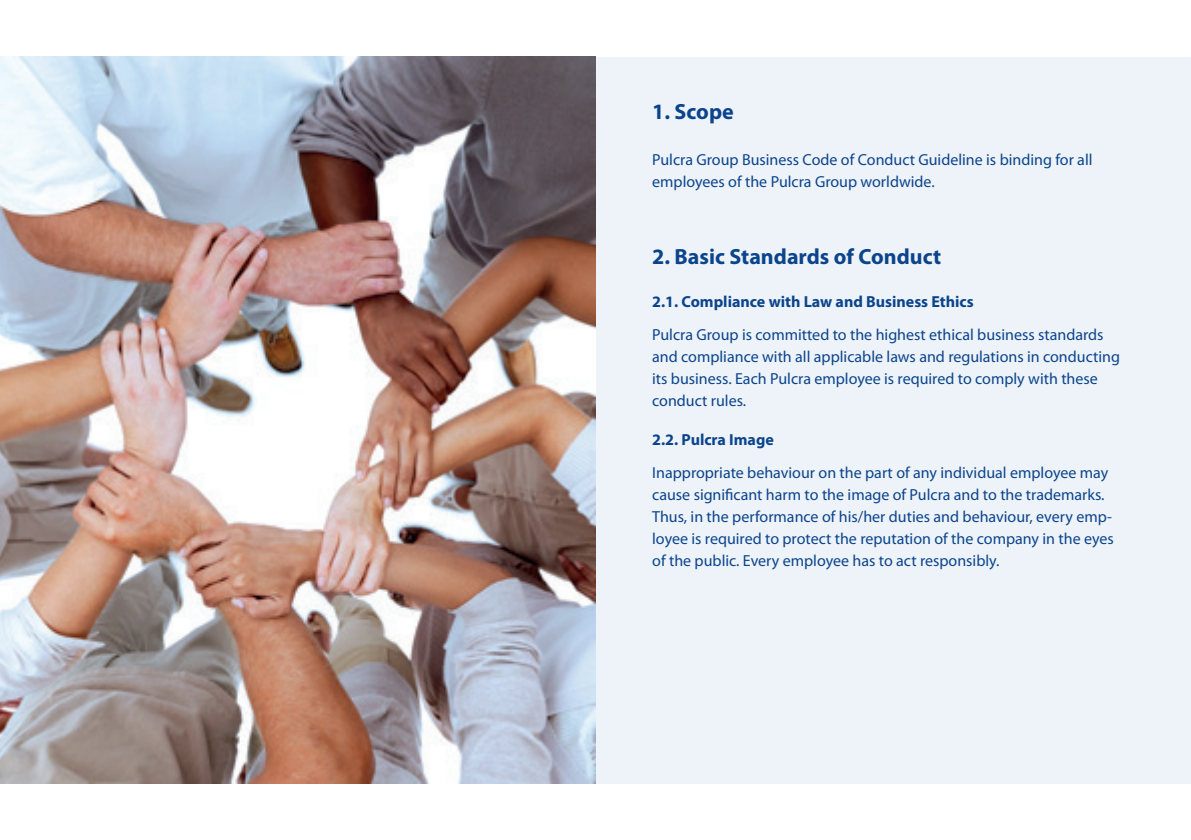
<style>
.page{position:relative;width:1191px;height:840px;background:#fff}
.page>*{position:absolute;margin:0;border:0;box-sizing:border-box;transform-origin:0 0}
.t1{font:700 22px "Myriad Pro";color:#0c448c}
.t2{font:16px/22px "Myriad Pro";color:#0c448c}
.t3{font:700 16px "Myriad Pro";color:#0c448c}
</style>
<div class="page">
<div style="left:595px;top:57px;width:596px;height:725px;background:#edf3f9"></div>
<img style="left:0;top:57px;width:595px;height:725px">
<p class="t1" style="left:652px;top:97px;width:83px">1. Scope</p>
<p class="t2" style="left:652px;top:148px;width:442px">Pulcra Group Business Code of Conduct Guideline is binding for all employees of the Pulcra Group worldwide.</p>
<p class="t1" style="left:652px;top:242px;width:290px">2. Basic Standards of Conduct</p>
<p class="t3" style="left:652px;top:291px;width:323px">2.1. Compliance with Law and Business Ethics</p>
<p class="t2" style="left:652px;top:323px;width:469px">Pulcra Group is committed to the highest ethical business standards and compliance with all applicable laws and regulations in conducting its business. Each Pulcra employee is required to comply with these conduct rules.</p>
<p class="t3" style="left:652px;top:428px;width:123px">2.2. Pulcra Image</p>
<p class="t2" style="left:652px;top:461px;width:463px">Inappropriate behaviour on the part of any individual employee may cause significant harm to the image of Pulcra and to the trademarks.<br>Thus, in the performance of his/her duties and behaviour, every emp&shy;loyee is required to protect the reputation of the company in the eyes of the public. Every employee has to act responsibly.</p>
</div>
